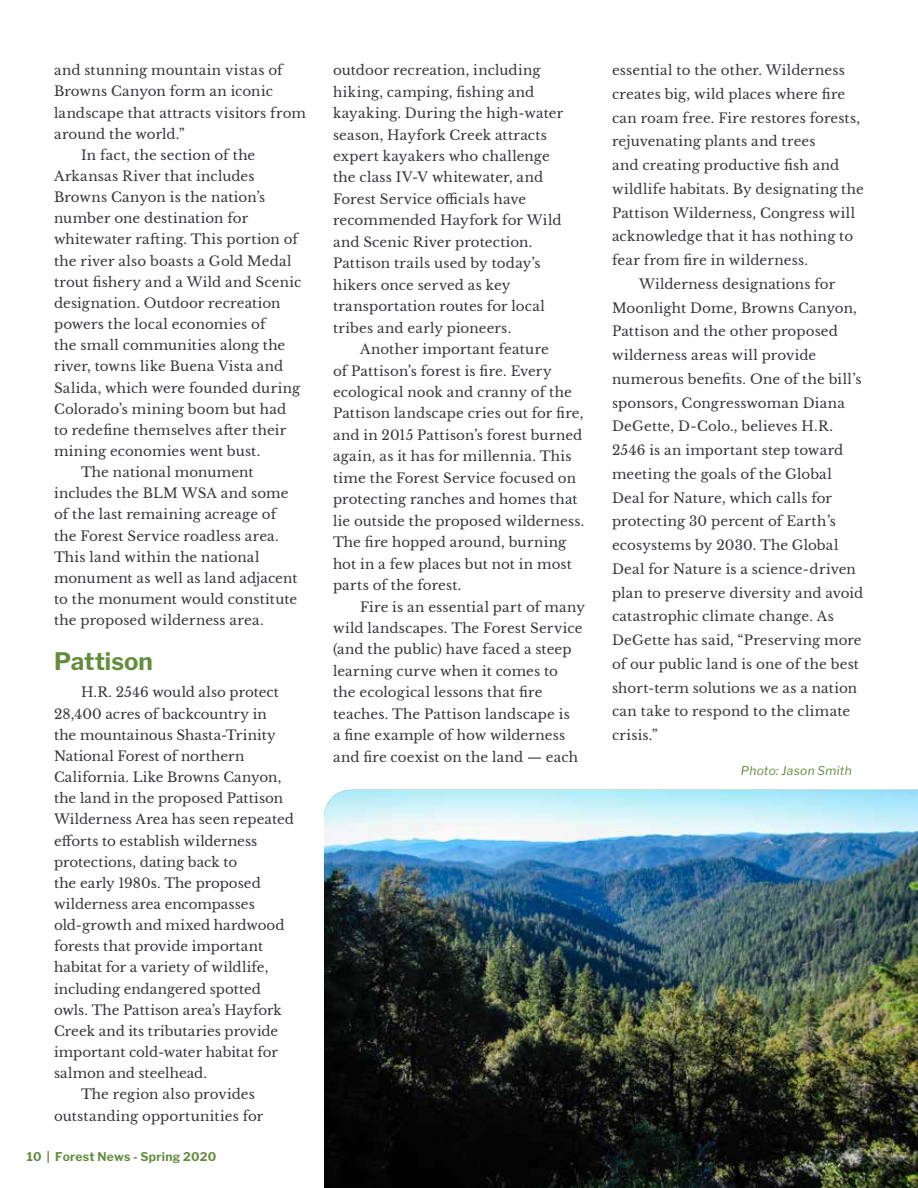
<style>
.page{position:relative;width:918px;height:1188px;background:#fff}
.page>*{position:absolute;margin:0;border:0;box-sizing:border-box;transform-origin:0 0}
.t1{font:700 24px "Libre Franklin";letter-spacing:-.005em;color:#638c3d}
.t2{font:13.5px/21.5px "Libre Baskerville";letter-spacing:.01em;color:#34363b}
.t3{font:13.5px "Libre Baskerville";letter-spacing:.03em;color:#34363b}
.t4{font:700 12px "Libre Franklin";letter-spacing:.025em;color:#638c3d}
.t5{font:italic 12px "Libre Franklin";letter-spacing:.02em;color:#638c3d}
</style>
<div class="page">
<img style="left:324px;top:790px;width:594px;height:398px">
<p class="t3" style="left:54px;top:62px;width:230px">and stunning mountain vistas of</p>
<p class="t2" style="left:54px;top:81px;width:220px">Browns Canyon form an iconic</p>
<p class="t2" style="left:54px;top:102px;width:254px">landscape that attracts visitors from</p>
<p class="t2" style="left:54px;top:123px;width:132px">around the world.”</p>
<p class="t2" style="left:81px;top:144px;width:176px">In fact, the section of the</p>
<p class="t2" style="left:54px;top:165px;width:202px">Arkansas River that includes</p>
<p class="t2" style="left:54px;top:187px;width:213px">Browns Canyon is the nation’s</p>
<p class="t2" style="left:54px;top:208px;width:196px">number one destination for</p>
<p class="t2" style="left:54px;top:229px;width:245px">whitewater rafting. This portion of</p>
<p class="t2" style="left:54px;top:250px;width:239px">the river also boasts a Gold Medal</p>
<p class="t2" style="left:54px;top:271px;width:249px">trout fishery and a Wild and Scenic</p>
<p class="t2" style="left:54px;top:292px;width:228px">designation. Outdoor recreation</p>
<p class="t2" style="left:54px;top:314px;width:213px">powers the local economies of</p>
<p class="t2" style="left:54px;top:335px;width:233px">the small communities along the</p>
<p class="t2" style="left:54px;top:356px;width:231px">river, towns like Buena Vista and</p>
<p class="t2" style="left:54px;top:377px;width:248px">Salida, which were founded during</p>
<p class="t2" style="left:54px;top:398px;width:234px">Colorado’s mining boom but had</p>
<p class="t2" style="left:54px;top:419px;width:234px">to redefine themselves after their</p>
<p class="t2" style="left:54px;top:440px;width:208px">mining economies went bust.</p>
<p class="t2" style="left:81px;top:462px;width:174px">The national monument</p>
<p class="t2" style="left:54px;top:483px;width:236px">includes the BLM WSA and some</p>
<p class="t2" style="left:54px;top:504px;width:224px">of the last remaining acreage of</p>
<p class="t2" style="left:54px;top:525px;width:226px">the Forest Service roadless area.</p>
<p class="t2" style="left:54px;top:546px;width:207px">This land within the national</p>
<p class="t2" style="left:54px;top:567px;width:245px">monument as well as land adjacent</p>
<p class="t2" style="left:54px;top:589px;width:245px">to the monument would constitute</p>
<p class="t2" style="left:54px;top:610px;width:211px">the proposed wilderness area.</p>
<h1 class="t1" style="left:54px;top:646px;width:100px">Pattison</h1>
<p class="t2" style="left:81px;top:682px;width:200px">H.R. 2546 would also protect</p>
<p class="t2" style="left:54px;top:703px;width:214px">28,400 acres of backcountry in</p>
<p class="t2" style="left:54px;top:724px;width:223px">the mountainous Shasta-Trinity</p>
<p class="t2" style="left:54px;top:745px;width:192px">National Forest of northern</p>
<p class="t2" style="left:54px;top:767px;width:229px">California. Like Browns Canyon,</p>
<p class="t2" style="left:54px;top:788px;width:231px">the land in the proposed Pattison</p>
<p class="t2" style="left:54px;top:809px;width:241px">Wilderness Area has seen repeated</p>
<p class="t2" style="left:54px;top:830px;width:205px">efforts to establish wilderness</p>
<p class="t2" style="left:54px;top:851px;width:185px">protections, dating back to</p>
<p class="t2" style="left:54px;top:872px;width:208px">the early 1980s. The proposed</p>
<p class="t2" style="left:54px;top:893px;width:202px">wilderness area encompasses</p>
<p class="t2" style="left:54px;top:915px;width:232px">old-growth and mixed hardwood</p>
<p class="t2" style="left:54px;top:936px;width:211px">forests that provide important</p>
<p class="t2" style="left:54px;top:957px;width:216px">habitat for a variety of wildlife,</p>
<p class="t2" style="left:54px;top:978px;width:208px">including endangered spotted</p>
<p class="t2" style="left:54px;top:999px;width:229px">owls. The Pattison area’s Hayfork</p>
<p class="t2" style="left:54px;top:1020px;width:226px">Creek and its tributaries provide</p>
<p class="t2" style="left:54px;top:1042px;width:225px">important cold-water habitat for</p>
<p class="t2" style="left:54px;top:1063px;width:155px">salmon and steelhead.</p>
<p class="t2" style="left:81px;top:1084px;width:175px">The region also provides</p>
<p class="t2" style="left:54px;top:1105px;width:211px">outstanding opportunities for</p>
<p class="t4" style="left:27px;top:1149px;width:191px">10 | Forest News - Spring 2020</p>
<p class="t2" style="left:333px;top:60px;width:232px">outdoor recreation, including hiking, camping, fishing and kayaking. During the high-water season, Hayfork Creek attracts expert kayakers who challenge the class IV-V whitewater, and<br>Forest Service officials have recommended Hayfork for Wild and Scenic River protection.<br>Pattison trails used by today’s hikers once served as key transportation routes for local tribes and early pioneers.</p>
<p class="t2" style="left:333px;top:339px;width:253px;text-indent:27px">Another important feature<br>of Pattison’s forest is fire. Every ecological nook and cranny of the Pattison landscape cries out for fire, and in 2015 Pattison’s forest burned again, as it has for millennia. This time the Forest Service focused on protecting ranches and homes that lie outside the proposed wilderness.<br>The fire hopped around, burning hot in a few places but not in most parts of the forest.</p>
<p class="t2" style="left:333px;top:596px;width:254px;text-indent:27px">Fire is an essential part of many wild landscapes. The Forest Service (and the public) have faced a steep learning curve when it comes to<br>the ecological lessons that fire teaches. The Pattison landscape is<br>a fine example of how wilderness and fire coexist on the land — each</p>
<p class="t2" style="left:612px;top:60px;width:235px">essential to the other. Wilderness</p>
<p class="t2" style="left:612px;top:83px;width:235px">creates big, wild places where fire</p>
<p class="t2" style="left:612px;top:107px;width:250px">can roam free. Fire restores forests,</p>
<p class="t2" style="left:612px;top:131px;width:205px">rejuvenating plants and trees</p>
<p class="t2" style="left:612px;top:155px;width:229px">and creating productive fish and</p>
<p class="t2" style="left:612px;top:178px;width:253px">wildlife habitats. By designating the</p>
<p class="t2" style="left:612px;top:202px;width:245px">Pattison Wilderness, Congress will</p>
<p class="t2" style="left:612px;top:226px;width:243px">acknowledge that it has nothing to</p>
<p class="t2" style="left:612px;top:250px;width:198px">fear from fire in wilderness.</p>
<p class="t2" style="left:639px;top:273px;width:198px">Wilderness designations for</p>
<p class="t2" style="left:612px;top:297px;width:246px">Moonlight Dome, Browns Canyon,</p>
<p class="t2" style="left:612px;top:321px;width:227px">Pattison and the other proposed</p>
<p class="t2" style="left:612px;top:345px;width:206px">wilderness areas will provide</p>
<p class="t2" style="left:612px;top:368px;width:251px">numerous benefits. One of the bill’s</p>
<p class="t2" style="left:612px;top:392px;width:234px">sponsors, Congresswoman Diana</p>
<p class="t2" style="left:612px;top:416px;width:223px">DeGette, D-Colo., believes H.R.</p>
<p class="t2" style="left:612px;top:440px;width:233px">2546 is an important step toward</p>
<p class="t2" style="left:612px;top:463px;width:221px">meeting the goals of the Global</p>
<p class="t2" style="left:612px;top:487px;width:222px">Deal for Nature, which calls for</p>
<p class="t2" style="left:612px;top:511px;width:226px">protecting 30 percent of Earth’s</p>
<p class="t2" style="left:612px;top:535px;width:228px">ecosystems by 2030. The Global</p>
<p class="t2" style="left:612px;top:558px;width:245px">Deal for Nature is a science-driven</p>
<p class="t2" style="left:612px;top:582px;width:253px">plan to preserve diversity and avoid</p>
<p class="t2" style="left:612px;top:606px;width:223px">catastrophic climate change. As</p>
<p class="t2" style="left:612px;top:630px;width:251px">DeGette has said, “Preserving more</p>
<p class="t2" style="left:612px;top:653px;width:248px">of our public land is one of the best</p>
<p class="t2" style="left:612px;top:677px;width:247px">short-term solutions we as a nation</p>
<p class="t2" style="left:612px;top:701px;width:240px">can take to respond to the climate</p>
<p class="t2" style="left:612px;top:724px;width:47px">crisis.”</p>
<p class="t5" style="left:741px;top:764px;width:112px">Photo: Jason Smith</p>
</div>
